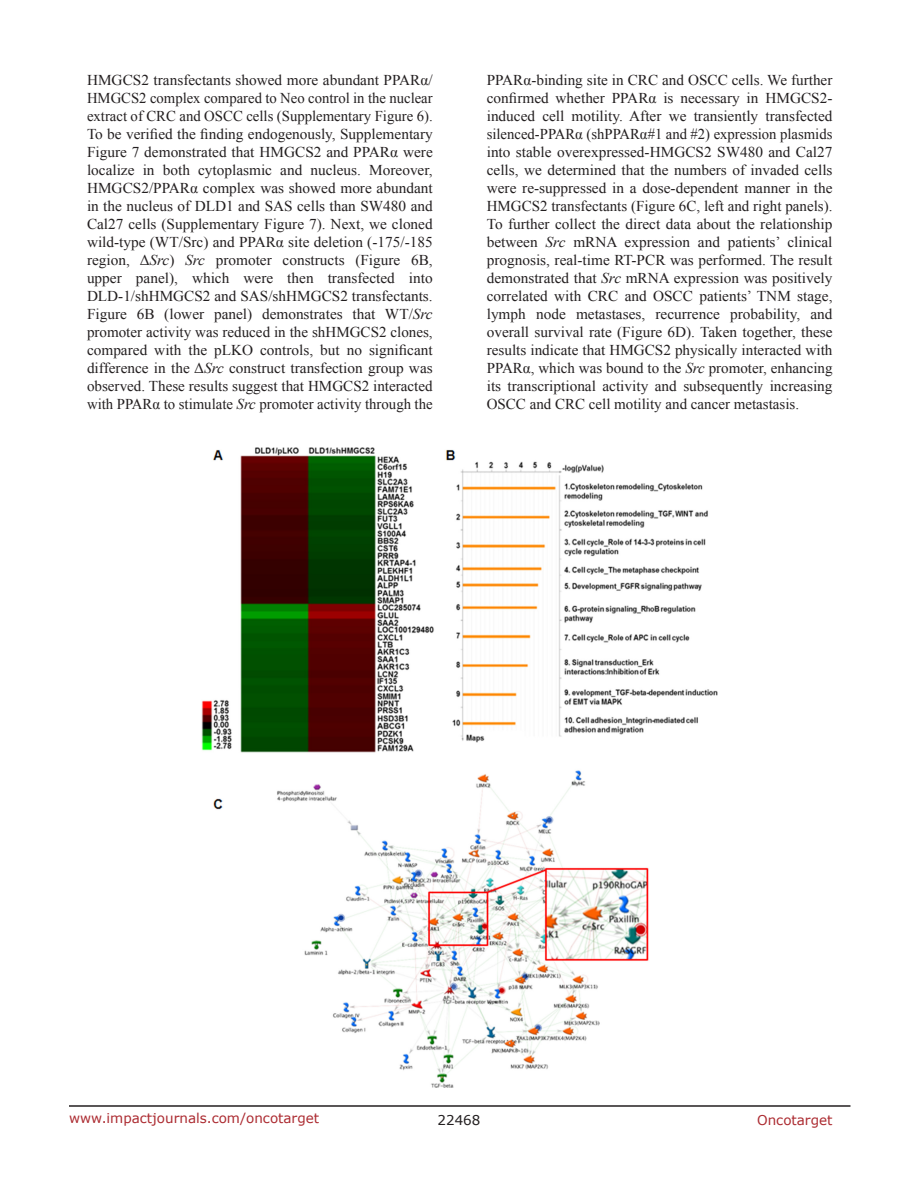
<style>
.page{position:relative;width:918px;height:1188px;background:#fff}
.page>*{position:absolute;margin:0;border:0;box-sizing:border-box;transform-origin:0 0}
.BodyText{font:15px/18px "Times New Roman";color:#231f20;text-align:justify}
.t1{font:13.5px "Verdana";color:#ac2b31}
.t2{font:13.5px "Verdana";color:#231f20}
.s1{font-style:italic}
</style>
<div class="page">
<hr style="left:69px;top:1105px;width:781px;height:2px;background:#231f20">
<img style="left:202px;top:447px;width:516px;height:640px">
<p class="BodyText" style="left:87px;top:71px;width:347px">HMGCS2 transfectants showed more abundant PPARα/ HMGCS2 complex compared to Neo control in the nuclear extract of CRC and OSCC cells (Supplementary Figure 6).<br>To be verified the finding endogenously, Supplementary Figure 7 demonstrated that HMGCS2 and PPARα were localize in both cytoplasmic and nucleus. Moreover, HMGCS2/PPARα complex was showed more abundant in the nucleus of DLD1 and SAS cells than SW480 and Cal27 cells (Supplementary Figure 7). Next, we cloned wild-type (WT/Src) and PPARα site deletion (-175/-185 region, Δ<span class="s1">Src</span>) <span class="s1">Src</span> promoter constructs (Figure 6B, upper panel), which were then transfected into DLD-1/shHMGCS2 and SAS/shHMGCS2 transfectants.<br>Figure 6B (lower panel) demonstrates that WT/<span class="s1">Src </span>promoter activity was reduced in the shHMGCS2 clones, compared with the pLKO controls, but no significant difference in the Δ<span class="s1">Src</span> construct transfection group was observed. These results suggest that HMGCS2 interacted with PPARα to stimulate <span class="s1">Src</span> promoter activity through the</p>
<p class="BodyText" style="left:487px;top:71px;width:347px">PPARα-binding site in CRC and OSCC cells. We further confirmed whether PPARα is necessary in HMGCS2- induced cell motility. After we transiently transfected silenced-PPARα (shPPARα#1 and #2) expression plasmids into stable overexpressed-HMGCS2 SW480 and Cal27 cells, we determined that the numbers of invaded cells were re-suppressed in a dose-dependent manner in the HMGCS2 transfectants (Figure 6C, left and right panels).<br>To further collect the direct data about the relationship between <span class="s1">Src</span> mRNA expression and patients’ clinical prognosis, real-time RT-PCR was performed. The result demonstrated that <span class="s1">Src</span> mRNA expression was positively correlated with CRC and OSCC patients’ TNM stage, lymph node metastases, recurrence probability, and overall survival rate (Figure 6D). Taken together, these results indicate that HMGCS2 physically interacted with PPARα, which was bound to the <span class="s1">Src</span> promoter, enhancing its transcriptional activity and subsequently increasing OSCC and CRC cell motility and cancer metastasis.</p>
<p class="t1" style="left:69px;top:1109px;width:252px">www.impactjournals.com/oncotarget</p>
<p class="t2" style="left:438px;top:1111px;width:44px">22468</p>
<p class="t1" style="left:757px;top:1111px;width:77px">Oncotarget</p>
</div>
